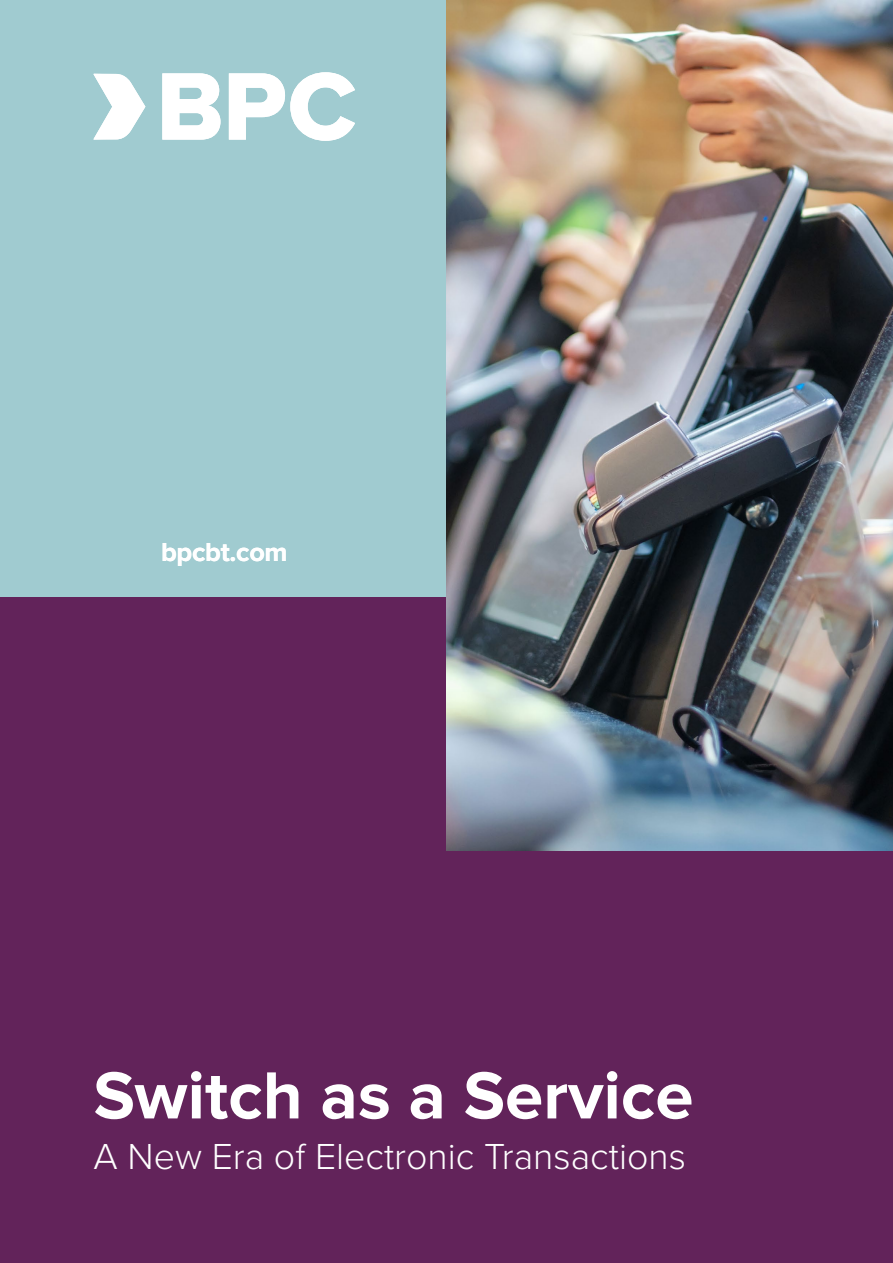
<style>
.page{position:relative;width:893px;height:1263px;background:#fff}
.page>*{position:absolute;margin:0;border:0;box-sizing:border-box;transform-origin:0 0}
.t1{font:700 69px "Proxima Nova";color:#fff}
.t2{font:300 37.5px "Proxima Nova";color:#fff}
.t3{font:700 27px "Proxima Nova";letter-spacing:-.01em;color:#fff}
</style>
<div class="page">
<div style="left:0;top:0;width:449px;height:615px;background:#a0cbd0"></div>
<svg style="left:162px;top:72px;width:193px;height:69px"></svg>
<svg style="left:93px;top:74px;width:52px;height:66px"></svg>
<div style="left:0;top:597px;width:892px;height:666px;background:#62235a"></div>
<img style="left:446px;top:0;width:447px;height:850px">
<p class="t3" style="left:161px;top:537px;width:128px">bpcbt.com</p>
<h1 class="t1" style="left:94px;top:1049px;width:446px">Naam product</h1>
<p class="t2" style="left:94px;top:1122px;width:151px">One liner</p>
<h1 class="t1" style="left:94px;top:1056px;width:601px">Switch as a Service</h1>
<p class="t2" style="left:94px;top:1129px;width:594px">A New Era of Electronic Transactions</p>
</div>
